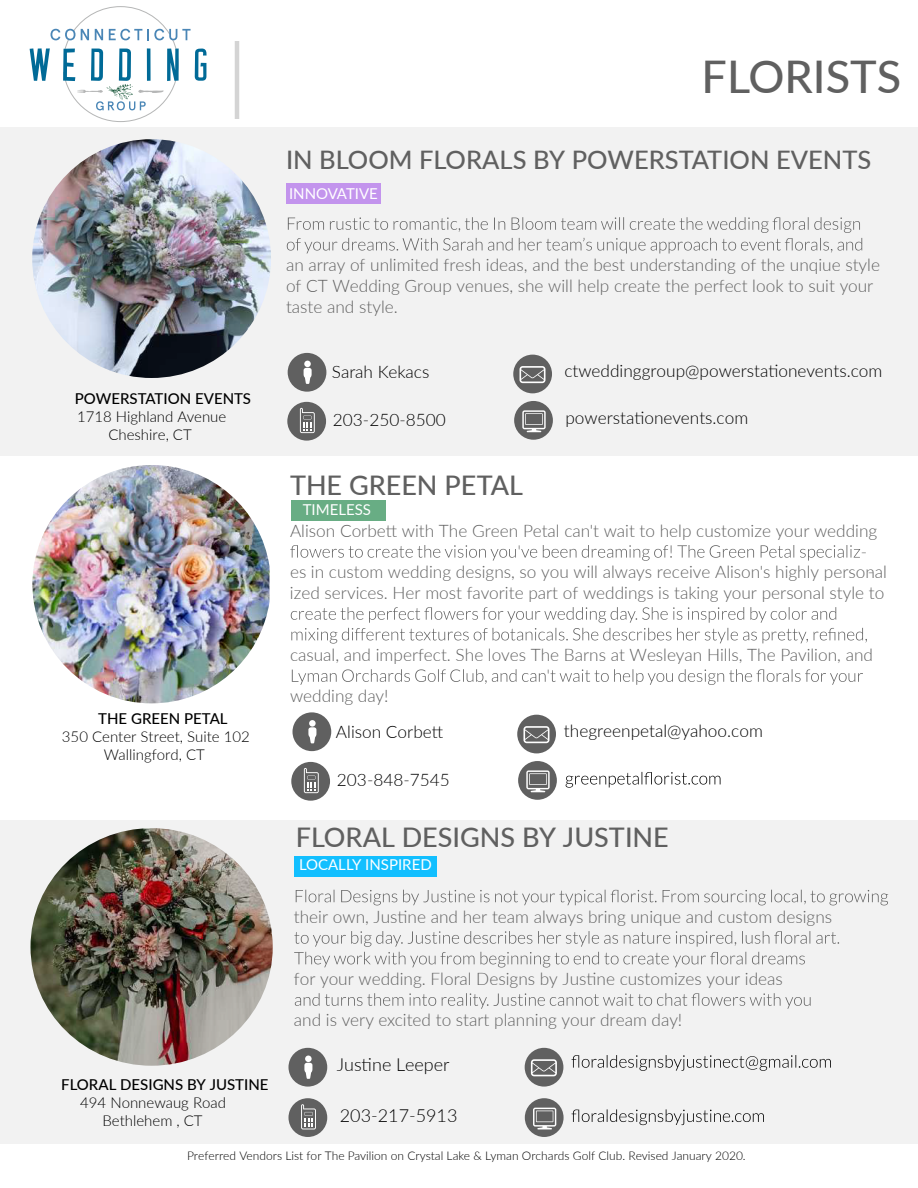
<style>
.page{position:relative;width:918px;height:1188px;background:#fff}
.page>*{position:absolute;margin:0;border:0;box-sizing:border-box;transform-origin:0 0}
.t1{font:500 45px "Lato";color:#606060}
.t2{font:500 27px "Lato";color:#606060}
.t3{font:500 25.5px "Lato";color:#606060}
.t4{font:300 18px "Lato";color:#000}
.t5{font:300 17.25px/20.7px "Lato";color:#606060}
.t6{font:300 17.25px "Lato";color:#000}
.t7{font:300 15px/18px "Lato";color:#000;text-align:center}
.t8{font:500 15px "Lato";color:#000}
.t9{font:15px "Lato";color:#fff}
.t10{font:300 12px "Lato";color:#000100}
</style>
<div class="page">
<div style="left:0;top:820px;width:918px;height:324px;background:#f2f2f2"></div>
<hr style="left:235px;top:41px;width:4px;height:78px;background:#d4d4d4">
<div style="left:0;top:127px;width:918px;height:329px;background:#f2f2f2"></div>
<img style="left:32px;top:139px;width:239px;height:239px;border-radius:119px">
<div style="left:288px;top:353px;width:38px;height:39px;background:#606060;border-radius:50%"></div>
<svg style="left:304px;top:368px;width:8px;height:16px"></svg>
<div style="left:304px;top:361px;width:7px;height:6px;background:#fff;border-radius:50%"></div>
<div style="left:513px;top:355px;width:39px;height:38px;background:#606060;border-radius:50%"></div>
<svg style="left:520px;top:366px;width:26px;height:17px"></svg>
<div style="left:287px;top:402px;width:39px;height:39px;background:#606060;border-radius:50%"></div>
<svg style="left:300px;top:408px;width:15px;height:25px"></svg>
<div style="left:514px;top:401px;width:39px;height:39px;background:#606060;border-radius:50%"></div>
<svg style="left:522px;top:410px;width:24px;height:22px"></svg>
<svg style="left:287px;top:217px;width:575px;height:36px"></svg>
<div style="left:286px;top:183px;width:94px;height:21px;background:#c394ed"></div>
<img style="left:32px;top:465px;width:238px;height:238px">
<div style="left:517px;top:715px;width:39px;height:38px;background:#606060;border-radius:50%"></div>
<svg style="left:523px;top:726px;width:26px;height:17px"></svg>
<div style="left:518px;top:761px;width:39px;height:39px;background:#606060;border-radius:50%"></div>
<svg style="left:526px;top:770px;width:24px;height:22px"></svg>
<svg style="left:566px;top:772px;width:155px;height:16px"></svg>
<div style="left:293px;top:712px;width:38px;height:39px;background:#606060;border-radius:50%"></div>
<svg style="left:308px;top:727px;width:8px;height:16px"></svg>
<div style="left:309px;top:720px;width:7px;height:7px;background:#fff;border-radius:50%"></div>
<div style="left:291px;top:762px;width:39px;height:39px;background:#606060;border-radius:50%"></div>
<svg style="left:304px;top:768px;width:15px;height:25px"></svg>
<svg style="left:290px;top:545px;width:570px;height:16px"></svg>
<svg style="left:291px;top:607px;width:576px;height:37px"></svg>
<svg style="left:292px;top:669px;width:571px;height:16px"></svg>
<div style="left:291px;top:500px;width:94px;height:21px;background:#68ad84"></div>
<div style="left:294px;top:856px;width:142px;height:21px;background:#12bfff"></div>
<div style="left:289px;top:1048px;width:38px;height:39px;background:#606060;border-radius:50%"></div>
<svg style="left:304px;top:1063px;width:8px;height:16px"></svg>
<div style="left:305px;top:1056px;width:7px;height:6px;background:#fff;border-radius:50%"></div>
<div style="left:289px;top:1098px;width:38px;height:39px;background:#606060;border-radius:50%"></div>
<svg style="left:301px;top:1104px;width:15px;height:25px"></svg>
<div style="left:525px;top:1048px;width:38px;height:39px;background:#606060;border-radius:50%"></div>
<svg style="left:531px;top:1059px;width:26px;height:17px"></svg>
<div style="left:525px;top:1098px;width:39px;height:39px;background:#606060;border-radius:50%"></div>
<svg style="left:533px;top:1108px;width:23px;height:21px"></svg>
<svg style="left:572px;top:1109px;width:192px;height:16px"></svg>
<svg style="left:572px;top:1055px;width:259px;height:16px"></svg>
<svg style="left:296px;top:890px;width:592px;height:15px"></svg>
<svg style="left:294px;top:931px;width:545px;height:37px"></svg>
<svg style="left:295px;top:993px;width:516px;height:16px"></svg>
<img style="left:31px;top:828px;width:242px;height:238px">
<svg style="left:30px;top:6px;width:177px;height:116px"></svg>
<h1 class="t1" style="left:702px;top:45px;width:201px">FLORISTS</h1>
<h3 class="t3" style="left:286px;top:142px;width:587px">IN BLOOM FLORALS BY POWERSTATION EVENTS</h3>
<p class="t9" style="left:289px;top:183px;width:90px">INNOVATIVE</p>
<p class="t5" style="left:286px;top:254px;width:595px">an array of unlimited fresh ideas, and the best understanding of the unqiue style of CT Wedding Group venues, she will help create the perfect look to suit your taste and style.</p>
<p class="t8" style="left:75px;top:388px;width:178px">POWERSTATION EVENTS</p>
<p class="t7" style="left:77px;top:407px;width:151px">1718 Highland Avenue<br>Cheshire, CT</p>
<p class="t8" style="left:98px;top:707px;width:131px">THE GREEN PETAL</p>
<p class="t7" style="left:62px;top:727px;width:189px">350 Center Street, Suite 102<br>Wallingford, CT</p>
<p class="t8" style="left:61px;top:1074px;width:209px">FLORAL DESIGNS BY JUSTINE</p>
<p class="t7" style="left:80px;top:1093px;width:147px">494 Nonnewaug Road<br>Bethlehem , CT</p>
<p class="t6" style="left:332px;top:360px;width:99px">Sarah Kekacs</p>
<p class="t6" style="left:333px;top:408px;width:114px">203-250-8500</p>
<p class="t6" style="left:564px;top:359px;width:319px">ctweddinggroup@powerstationevents.com</p>
<p class="t6" style="left:565px;top:406px;width:184px">powerstationevents.com</p>
<h2 class="t2" style="left:290px;top:465px;width:234px">THE GREEN PETAL</h2>
<p class="t5" style="left:290px;top:520px;width:589px">Alison Corbett with The Green Petal can't wait to help customize your wedding</p>
<p class="t5" style="left:861px;top:540px;width:8px">-</p>
<p class="t5" style="left:290px;top:561px;width:599px">es in custom wedding designs, so you will always receive Alison's highly person-al</p>
<p class="t5" style="left:290px;top:582px;width:596px">ized services. Her most favorite part of weddings is taking your personal style to</p>
<p class="t9" style="left:303px;top:499px;width:70px">TIMELESS</p>
<p class="t5" style="left:290px;top:644px;width:584px">casual, and imperfect. She loves The Barns at Wesleyan Hills, The Pavilion, and</p>
<p class="t5" style="left:290px;top:685px;width:100px">wedding day!</p>
<p class="t6" style="left:336px;top:720px;width:109px">Alison Corbett</p>
<p class="t6" style="left:337px;top:768px;width:114px">203-848-7545</p>
<p class="t6" style="left:564px;top:719px;width:200px">thegreenpetal@yahoo.com</p>
<h2 class="t2" style="left:296px;top:818px;width:375px">FLORAL DESIGNS BY JUSTINE</h2>
<p class="t9" style="left:299px;top:854px;width:134px">LOCALLY INSPIRED</p>
<p class="t5" style="left:294px;top:906px;width:540px">their own, Justine and her team always bring unique and custom designs</p>
<p class="t5" style="left:294px;top:968px;width:491px">for your wedding. Floral Designs by Justine customizes your ideas</p>
<p class="t5" style="left:294px;top:1009px;width:390px">and is very excited to start planning your dream day!</p>
<p class="t4" style="left:337px;top:1052px;width:114px">Justine Leeper</p>
<p class="t4" style="left:340px;top:1103px;width:119px">203-217-5913</p>
<p class="t10" style="left:187px;top:1148px;width:560px">Preferred Vendors List for The Pavilion on Crystal Lake &amp; Lyman Orchards Golf Club. Revised January 2020.</p>
</div>
